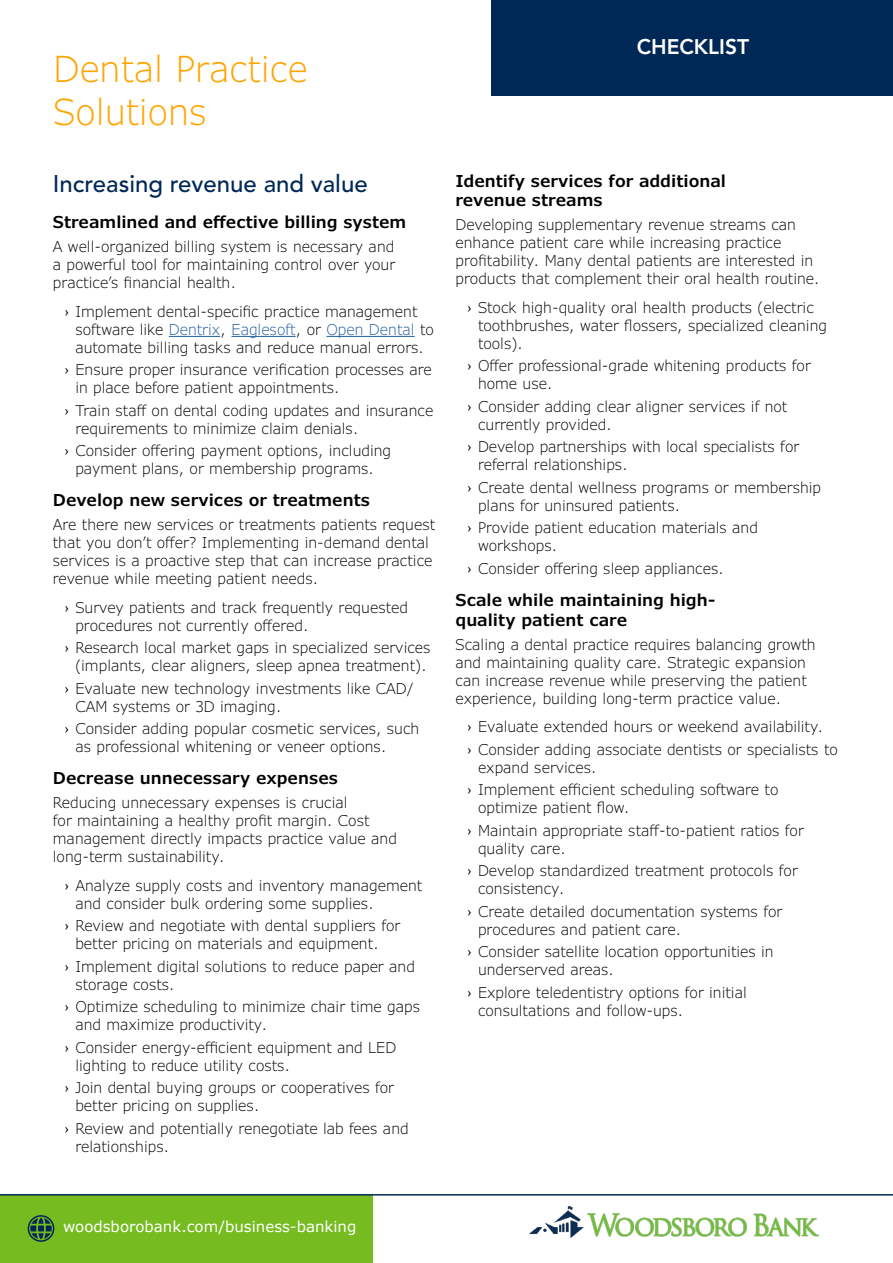
<style>
.page{position:relative;width:893px;height:1263px;background:#fff}
.page>*{position:absolute;margin:0;border:0;box-sizing:border-box;transform-origin:0 0}
.Main_heading{font:300 36px/43.2px "Verdana Pro";color:#ffa400}
.Sub_heading{font:500 24px "Avenir LT Pro";color:#002856}
.t1{font:800 21px "Avenir LT Pro";color:#fff}
.Sub_Sub_head{font:600 16.5px/19.8px "Verdana Pro";color:#000}
.Main_content{font:300 15px/18px "Verdana Pro";color:#000}
.t2{font:15px "Verdana";color:#fff}
.s1{font-family:"Serrano Pro";font-weight:400}
.s2{color:#215e9e}
</style>
<div class="page">
<div style="left:491px;top:1px;width:402px;height:95px;background:#002856"></div>
<img style="left:530px;top:1206px;width:288px;height:31px">
<div style="left:0;top:1195px;width:372px;height:68px;background:#76bc21"></div>
<svg style="left:28px;top:1215px;width:26px;height:27px"></svg>
<hr style="left:0;top:1194px;width:893px;height:1px;background:#002856">
<hr style="left:169px;top:336px;width:51px;height:1px;background:#215e9e">
<hr style="left:231px;top:336px;width:65px;height:1px;background:#215e9e">
<hr style="left:326px;top:336px;width:89px;height:1px;background:#215e9e">
<p class="Main_heading" style="left:53px;top:47px;width:256px">Dental Practice<br>Solutions</p>
<p class="Sub_heading" style="left:53px;top:170px;width:316px">Increasing revenue and value</p>
<p class="Sub_Sub_head" style="left:53px;top:213px;width:355px">Streamlined and effective billing system</p>
<p class="Main_content" style="left:53px;top:238px;width:344px;text-align:justify">A well-organized billing system is necessary and a powerful tool for maintaining control over your practice’s financial health.</p>
<p class="Main_content" style="left:75px;top:303px;width:360px;text-indent:-10px"><span class="s1">›</span> Implement dental-specific practice management software like <span class="s2">Dentrix</span>, <span class="s2">Eaglesoft</span>, or <span class="s2">Open Dental</span> to automate billing tasks and reduce manual errors.</p>
<p class="Main_content" style="left:75px;top:361px;width:358px;text-indent:-10px"><span class="s1">›</span> Ensure proper insurance verification processes are in place before patient appointments.</p>
<p class="Main_content" style="left:75px;top:402px;width:359px;text-indent:-10px"><span class="s1">›</span> Train staff on dental coding updates and insurance requirements to minimize claim denials.</p>
<p class="Main_content" style="left:65px;top:442px;width:328px;text-align:center"><span class="s1">›</span> Consider offering payment options, including payment plans, or membership programs.</p>
<p class="Sub_Sub_head" style="left:53px;top:490px;width:319px">Develop new services or treatments</p>
<p class="Main_content" style="left:53px;top:516px;width:384px">Are there new services or treatments patients request that you don’t offer? Implementing in-demand dental services is a proactive step that can increase practice revenue while meeting patient needs.</p>
<p class="Main_content" style="left:75px;top:598px;width:334px;text-indent:-10px"><span class="s1">›</span> Survey patients and track frequently requested procedures not currently offered.</p>
<p class="Main_content" style="left:65px;top:639px;width:367px;text-align:center"><span class="s1">›</span> Research local market gaps in specialized services (implants, clear aligners, sleep apnea treatment).</p>
<p class="Main_content" style="left:75px;top:679px;width:339px;text-indent:-10px"><span class="s1">›</span> Evaluate new technology investments like CAD/<br>CAM systems or 3D imaging.</p>
<p class="Main_content" style="left:75px;top:720px;width:345px;text-indent:-10px"><span class="s1">›</span> Consider adding popular cosmetic services, such as professional whitening or veneer options.</p>
<p class="Sub_Sub_head" style="left:53px;top:768px;width:287px">Decrease unnecessary expenses</p>
<p class="Main_content" style="left:53px;top:794px;width:346px">Reducing unnecessary expenses is crucial<br>for maintaining a healthy profit margin. Cost management directly impacts practice value and long-term sustainability.</p>
<p class="Main_content" style="left:75px;top:876px;width:348px;text-indent:-10px"><span class="s1">›</span> Analyze supply costs and inventory management and consider bulk ordering some supplies.</p>
<p class="Main_content" style="left:75px;top:917px;width:326px;text-indent:-10px"><span class="s1">›</span> Review and negotiate with dental suppliers for better pricing on materials and equipment.</p>
<p class="Main_content" style="left:75px;top:957px;width:341px;text-indent:-10px"><span class="s1">›</span> Implement digital solutions to reduce paper and storage costs.</p>
<p class="Main_content" style="left:75px;top:998px;width:346px;text-indent:-10px"><span class="s1">›</span> Optimize scheduling to minimize chair time gaps and maximize productivity.</p>
<p class="Main_content" style="left:75px;top:1038px;width:323px;text-indent:-10px"><span class="s1">›</span> Consider energy-efficient equipment and LED lighting to reduce utility costs.</p>
<p class="Main_content" style="left:75px;top:1079px;width:320px;text-indent:-10px"><span class="s1">›</span> Join dental buying groups or cooperatives for better pricing on supplies.</p>
<p class="Main_content" style="left:75px;top:1119px;width:335px;text-indent:-10px"><span class="s1">›</span> Review and potentially renegotiate lab fees and relationships.</p>
<h3 class="t1" style="left:637px;top:35px;width:114px">CHECKLIST</h3>
<p class="Sub_Sub_head" style="left:455px;top:171px;width:272px">Identify services for additional revenue streams</p>
<p class="Main_content" style="left:455px;top:216px;width:366px">Developing supplementary revenue streams can enhance patient care while increasing practice profitability. Many dental patients are interested in products that complement their oral health routine.</p>
<p class="Main_content" style="left:478px;top:299px;width:351px;text-indent:-10px"><span class="s1">›</span> Stock high-quality oral health products (electric toothbrushes, water flossers, specialized cleaning tools).</p>
<p class="Main_content" style="left:478px;top:357px;width:334px;text-indent:-10px"><span class="s1">›</span> Offer professional-grade whitening products for home use.</p>
<p class="Main_content" style="left:478px;top:398px;width:311px;text-indent:-10px"><span class="s1">›</span> Consider adding clear aligner services if not currently provided.</p>
<p class="Main_content" style="left:478px;top:438px;width:323px;text-indent:-10px"><span class="s1">›</span> Develop partnerships with local specialists for referral relationships.</p>
<p class="Main_content" style="left:478px;top:479px;width:345px;text-indent:-10px"><span class="s1">›</span> Create dental wellness programs or membership plans for uninsured patients.</p>
<p class="Main_content" style="left:478px;top:519px;width:281px;text-indent:-10px"><span class="s1">›</span> Provide patient education materials and workshops.</p>
<p class="Main_content" style="left:467px;top:560px;width:258px"><span class="s1">›</span> Consider offering sleep appliances.</p>
<p class="Sub_Sub_head" style="left:455px;top:590px;width:262px">Scale while maintaining high&shy;quality patient care</p>
<p class="Main_content" style="left:455px;top:635px;width:362px">Scaling a dental practice requires balancing growth and maintaining quality care. Strategic expansion can increase revenue while preserving the patient experience, building long-term practice value.</p>
<p class="Main_content" style="left:467px;top:718px;width:357px"><span class="s1">›</span> Evaluate extended hours or weekend availability.</p>
<p class="Main_content" style="left:478px;top:740px;width:361px;text-indent:-10px"><span class="s1">›</span> Consider adding associate dentists or specialists to expand services.</p>
<p class="Main_content" style="left:478px;top:781px;width:302px;text-indent:-10px"><span class="s1">›</span> Implement efficient scheduling software to optimize patient flow.</p>
<p class="Main_content" style="left:478px;top:821px;width:327px;text-indent:-10px"><span class="s1">›</span> Maintain appropriate staff-to-patient ratios for quality care.</p>
<p class="Main_content" style="left:478px;top:862px;width:321px;text-indent:-10px"><span class="s1">›</span> Develop standardized treatment protocols for consistency.</p>
<p class="Main_content" style="left:478px;top:902px;width:306px;text-indent:-10px"><span class="s1">›</span> Create detailed documentation systems for procedures and patient care.</p>
<p class="Main_content" style="left:478px;top:943px;width:297px;text-indent:-10px"><span class="s1">›</span> Consider satellite location opportunities in underserved areas.</p>
<p class="Main_content" style="left:478px;top:983px;width:270px;text-indent:-10px"><span class="s1">›</span> Explore teledentistry options for initial consultations and follow-ups.</p>
<p class="t2" style="left:63px;top:1216px;width:295px">woodsborobank.com/business-banking</p>
</div>
